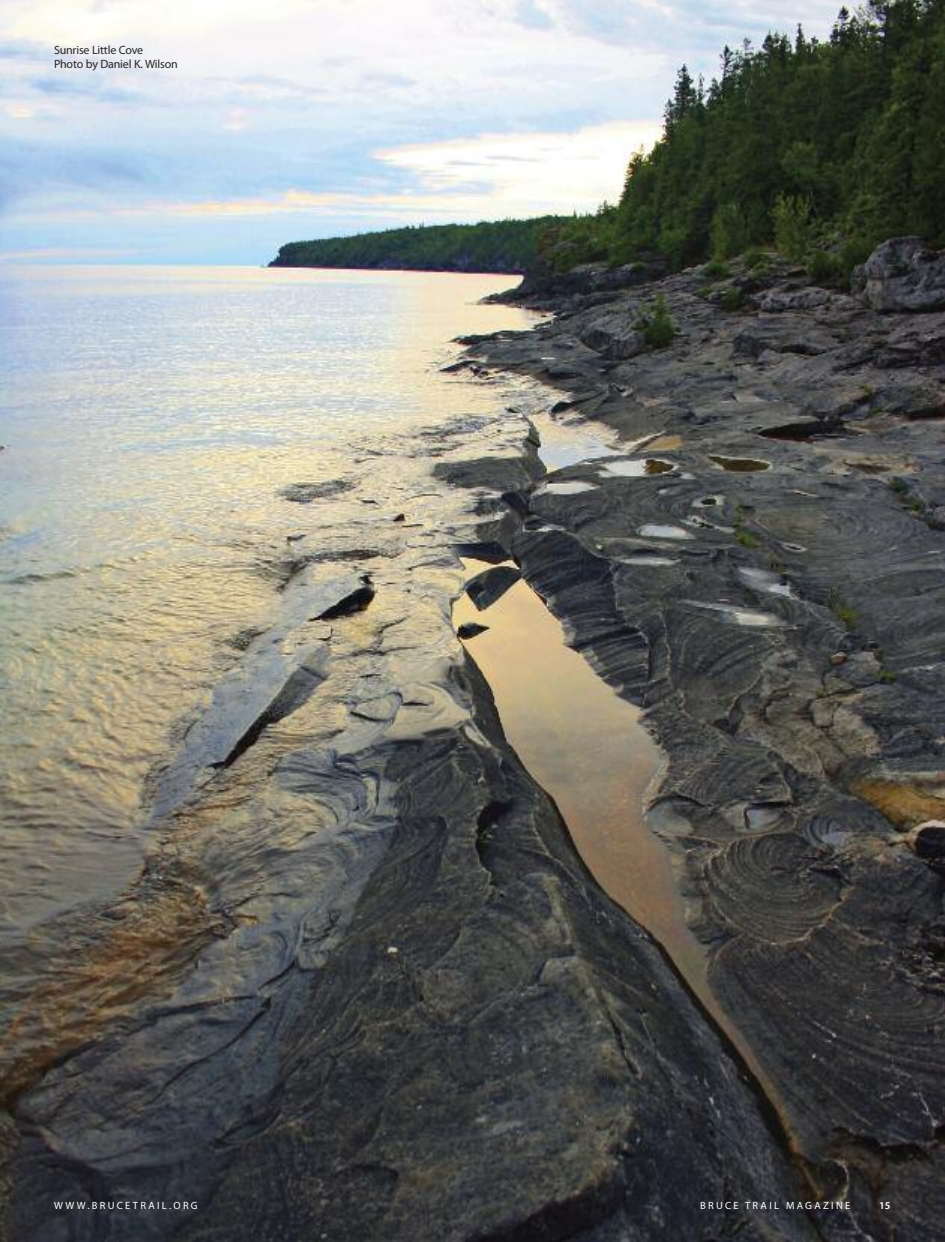
<style>
.page{position:relative;width:945px;height:1242px;background:#fff}
.page>*{position:absolute;margin:0;border:0;box-sizing:border-box;transform-origin:0 0}
.t1{font:12px/13.5px "Myriad Pro";letter-spacing:-.015em;color:#272627}
.t2{font:10.5px "Myriad Pro";letter-spacing:.22em;color:#fff}
.t3{font:600 10.5px "Myriad Pro";color:#fff}
</style>
<div class="page">
<img style="left:0;top:0;width:945px;height:1242px">
<hr style="left:0;top:69px;width:1px;height:649px;background:#e9e9e9">
<p class="t1" style="left:54px;top:44px;width:125px">Sunrise Little Cove<br>Photo by Daniel K. Wilson</p>
<p class="t2" style="left:54px;top:1202px;width:145px">WWW.BRUCETRAIL.ORG</p>
<p class="t2" style="left:700px;top:1202px;width:152px">BRUCE TRAIL MAGAZINE</p>
<p class="t3" style="left:879px;top:1202px;width:13px">15</p>
</div>
